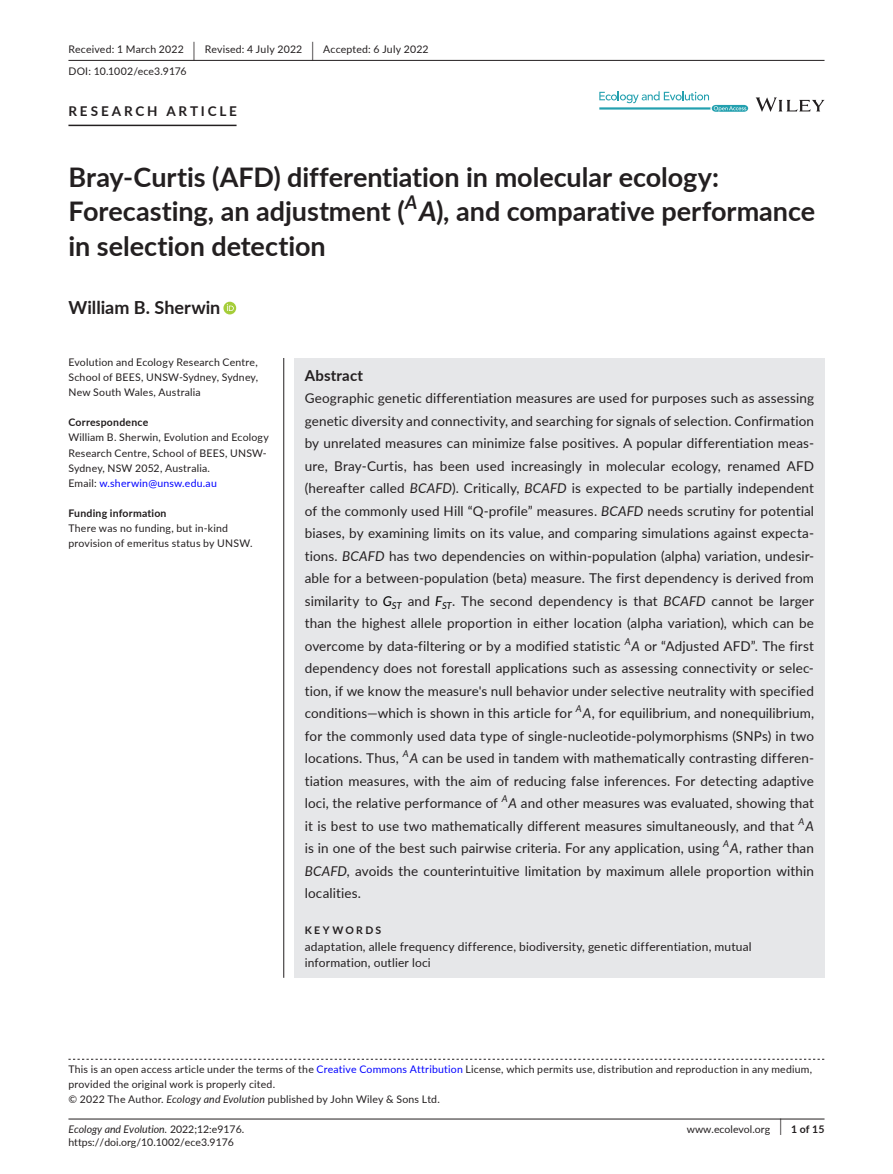
<style>
.page{position:relative;width:893px;height:1174px;background:#fff}
.page>*{position:absolute;margin:0;border:0;box-sizing:border-box;transform-origin:0 0}
.t1{font:700 27px/34.5px "Lato";color:#231f20}
.t2{font:700 18px "Lato";color:#231f20}
.t3{font:700 15px "Lato";letter-spacing:.015em;color:#231f20}
.t4{font:13.5px/22.5px "Lato";letter-spacing:.01em;color:#231f20;text-align:justify}
.t5{font:700 13.5px "Lato";letter-spacing:.21em;color:#231f20}
.t6{font:italic 13.5px "Lato";color:#231f20}
.t7{font:12px/16.5px "Lato";letter-spacing:.015em;color:#231f20}
.t8{font:10.5px/15px "Lato";letter-spacing:.02em;color:#231f20}
.t9{font:10.5px "Lato";color:#231f20}
.t10{font:700 10.5px "Lato";letter-spacing:.02em;color:#231f20}
.t11{font:italic 10.5px "Lato";color:#231f20}
.t12{font:700 10.5px "Lato";letter-spacing:.22em;color:#231f20}
.t13{font:italic 9.45px "Lato";color:#231f20}
.s1{font-size:19.65px}
.s2{font-style:italic}
.s3{color:#00f}
.s4{font-style:italic;color:#000}
.s5{font-style:normal}
.s6{font-weight:400;font-size:17.4px}
</style>
<div class="page">
<hr style="left:68px;top:1118px;width:756px;height:1px;background:#231f20">
<svg style="left:756px;top:97px;width:68px;height:15px"></svg>
<svg style="left:599px;top:91px;width:149px;height:21px"></svg>
<hr style="left:68px;top:60px;width:756px;height:1px;background:#231f20">
<hr style="left:68px;top:125px;width:169px;height:1px;background:#231f20">
<div style="left:223px;top:302px;width:13px;height:12px;background:#a5cd39;border-radius:50%"></div>
<svg style="left:227px;top:304px;width:7px;height:7px"></svg>
<svg style="left:68px;top:1058px;width:756px;height:1px"></svg>
<div style="left:294px;top:358px;width:530px;height:619px;background:#e6e7e9"></div>
<hr style="left:283px;top:358px;width:1px;height:619px;background:#231f20">
<p class="t8" style="left:68px;top:38px;width:362px;line-height:21.8px">Received: 1 March 2022 <span class="s1">|</span> Revised: 4 July 2022 <span class="s1">|</span> Accepted: 6 July 2022<br>DOI: 10.1002/ece3.9176</p>
<p class="t5" style="left:68px;top:101px;width:170px">RESEARCH ARTICLE</p>
<h1 class="t1" style="left:68px;top:159px;width:748px">Bray-Curtis (AFD) differentiation in molecular ecology:<br>Forecasting, an adjustment (<sup>A</sup><span class="s2">A</span>), and comparative performance in selection detection</h1>
<h2 class="t2" style="left:68px;top:295px;width:153px">William B. Sherwin</h2>
<p class="t8" style="left:68px;top:355px;width:191px;text-align:justify">Evolution and Ecology Research Centre, School of BEES, UNSW-Sydney, Sydney, New South Wales, Australia</p>
<p class="t10" style="left:68px;top:415px;width:81px">Correspondence</p>
<p class="t8" style="left:68px;top:430px;width:202px">William B. Sherwin, Evolution and Ecology Research Centre, School of BEES, UNSW-Sydney, NSW 2052, Australia.<br>Email: <span class="s3">w.sherwin@unsw.edu.au</span></p>
<p class="t10" style="left:68px;top:505px;width:100px">Funding information</p>
<p class="t8" style="left:68px;top:520px;width:186px">There was no funding, but in-kind provision of emeritus status by UNSW.</p>
<p class="t3" style="left:305px;top:364px;width:60px">Abstract</p>
<p class="t4" style="left:305px;top:386px;width:511px">Geographic genetic differentiation measures are used for purposes such as assessing genetic diversity and connectivity, and searching for signals of selection. Confirmation by unrelated measures can minimize false positives. A popular differentiation meas&shy;ure, Bray-Curtis, has been used increasingly in molecular ecology, renamed AFD (hereafter called <span class="s2">BCAFD</span>). Critically, <span class="s2">BCAFD</span> is expected to be partially independent of the commonly used Hill “Q-profile” measures. <span class="s2">BCAFD</span> needs scrutiny for potential biases, by examining limits on its value, and comparing simulations against expecta&shy;tions. <span class="s2">BCAFD</span> has two dependencies on within-population (alpha) variation, undesir&shy;able for a between-population (beta) measure. The first dependency is derived from similarity to <span class="s4">G</span><sub>ST</sub> and <span class="s4">F</span><sub>ST</sub>. The second dependency is that <span class="s2">BCAFD</span> cannot be larger than the highest allele proportion in either location (alpha variation), which can be overcome by data-filtering or by a modified statistic</p>
<p class="t13" style="left:625px;top:634px;width:7px">A</p>
<p class="t4" style="left:305px;top:634px;width:511px;text-indent:327px"><span class="s2">A</span> or “Adjusted AFD”. The first dependency does not forestall applications such as assessing connectivity or selec&shy;tion, if we know the measure's null behavior under selective neutrality with specified conditions—which is shown in this article for</p>
<p class="t13" style="left:576px;top:702px;width:7px">A</p>
<p class="t4" style="left:305px;top:701px;width:511px;text-indent:278px"><span class="s2">A</span>, for equilibrium, and nonequilibrium, for the commonly used data type of single-nucleotide-polymorphisms (SNPs) in two locations. Thus,</p>
<p class="t13" style="left:403px;top:747px;width:7px">A</p>
<p class="t4" style="left:305px;top:746px;width:511px;text-indent:105px"><span class="s2">A</span> can be used in tandem with mathematically contrasting differen&shy;tiation measures, with the aim of reducing false inferences. For detecting adaptive loci, the relative performance of</p>
<p class="t13" style="left:502px;top:792px;width:7px">A</p>
<p class="t4" style="left:305px;top:791px;width:511px;text-indent:204px"><span class="s2">A</span> and other measures was evaluated, showing that it is best to use two mathematically different measures simultaneously, and that</p>
<p class="t13" style="left:799px;top:814px;width:7px">A</p>
<p class="t6" style="left:805px;top:816px;width:10px">A</p>
<p class="t4" style="left:305px;top:836px;width:416px">is in one of the best such pairwise criteria. For any application, using</p>
<p class="t13" style="left:723px;top:837px;width:7px">A</p>
<p class="t4" style="left:305px;top:836px;width:511px;text-indent:425px"><span class="s2">A</span>, rather than <span class="s2">BCAFD,</span> avoids the counterintuitive limitation by maximum allele proportion within localities.</p>
<p class="t12" style="left:305px;top:922px;width:78px">KEYWORDS</p>
<p class="t7" style="left:305px;top:937px;width:448px">adaptation, allele frequency difference, biodiversity, genetic differentiation, mutual information, outlier loci</p>
<p class="t8" style="left:68px;top:1061px;width:745px">This is an open access article under the terms of the <span class="s3">Creative Commons Attribution</span> License, which permits use, distribution and reproduction in any medium, provided the original work is properly cited.<br>© 2022 The Author. <span class="s2">Ecology and Evolution</span> published by John Wiley &amp; Sons Ltd.</p>
<p class="t11" style="left:68px;top:1121px;width:177px">Ecology and Evolution. <span class="s5">2022;12:e9176.</span></p>
<p class="t10" style="left:779px;top:1121px;width:46px"><span class="s6">|</span> 1 of 15</p>
<p class="t9" style="left:68px;top:1135px;width:167px">https://doi.org/10.1002/ece3.9176</p>
<p class="t9" style="left:687px;top:1121px;width:85px">www.ecolevol.org</p>
</div>
